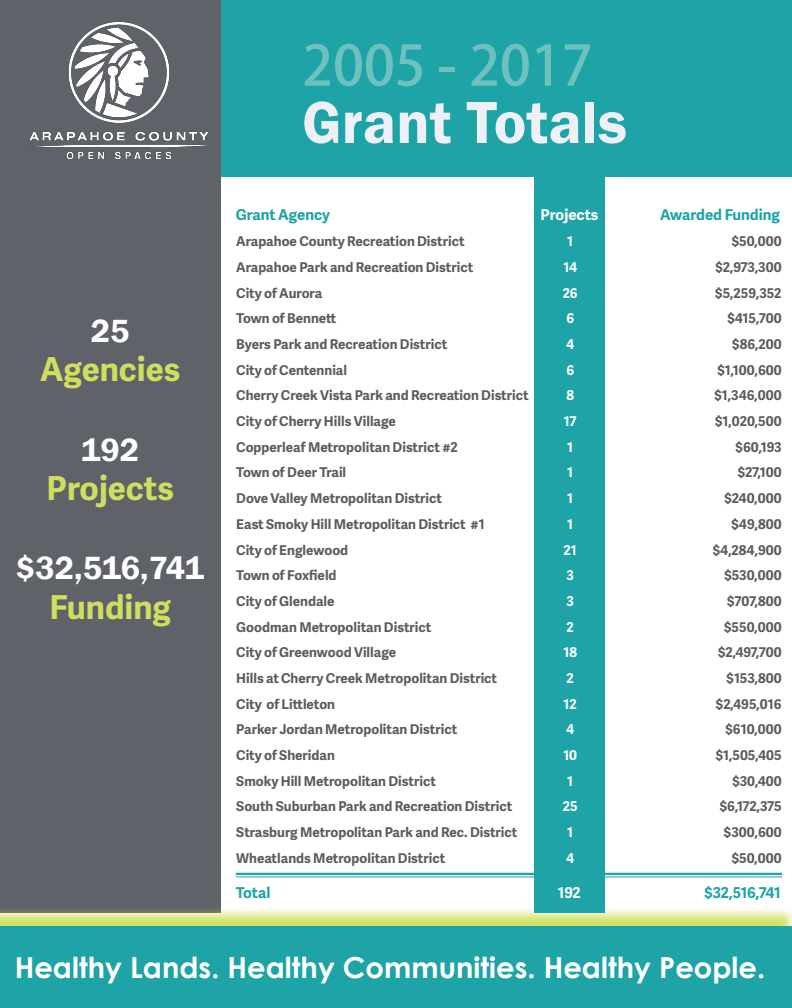
<style>
.page{position:relative;width:792px;height:1008px;background:#fff}
.page>*{position:absolute;margin:0;border:0;box-sizing:border-box;transform-origin:0 0}
.t1{font:600 61.4px "Franklin Gothic";color:#eef0f5}
.t2{font:700 54.9px "Adobe Fan Heiti Std";color:#6fc1bf}
.t3{font:700 33px "Adelle Sans";color:#d0de60}
.t4{font:600 33px "Franklin Gothic";letter-spacing:-.005em;color:#fff}
.t5{font:700 29px "Century Gothic";color:#fff}
.t6{font:700 15px "Adelle Sans";color:#1ea4a6}
.t7{font:700 15px "Adelle Sans";color:#fff}
.t8{font:700 13.5px "Adelle Sans";color:#5c5c5f}
.t9{font:700 13.5px "Adelle Sans";color:#fff}
</style>
<div class="page">
<div style="left:0;top:0;width:792px;height:176px;background:#1ea4a6"></div>
<div style="left:0;top:0;width:220px;height:912px;background:#5f6369"></div>
<div style="left:0;top:906px;width:792px;height:99px;background:#c5d933;opacity:.75"></div>
<div style="left:0;top:927px;width:792px;height:81px;background:#1ea4a6"></div>
<img style="left:29px;top:22px;width:180px;height:137px">
<div style="left:534px;top:167px;width:70px;height:745px;background:#1ea4a6"></div>
<hr style="left:236px;top:873px;width:546px;height:2px;background:#1ea4a6">
<hr style="left:236px;top:877px;width:546px;height:1px;background:#1ea4a6">
<h2 class="t2" style="left:302px;top:33px;width:292px">2005 - 2017</h2>
<h1 class="t1" style="left:302px;top:85px;width:326px">Grant Totals</h1>
<p class="t4" style="left:91px;top:310px;width:40px">25</p>
<p class="t3" style="left:40px;top:345px;width:141px">Agencies</p>
<p class="t4" style="left:81px;top:429px;width:60px">192</p>
<p class="t3" style="left:47px;top:464px;width:129px">Projects</p>
<p class="t4" style="left:16px;top:548px;width:189px">$32,516,741</p>
<p class="t3" style="left:49px;top:583px;width:123px">Funding</p>
<p class="t6" style="left:236px;top:204px;width:96px">Grant Agency</p>
<p class="t7" style="left:541px;top:204px;width:59px">Projects</p>
<p class="t6" style="left:660px;top:204px;width:121px">Awarded Funding</p>
<p class="t8" style="left:236px;top:232px;width:230px">Arapahoe County Recreation District</p>
<p class="t9" style="left:567px;top:232px;width:7px">1</p>
<p class="t8" style="left:732px;top:232px;width:51px">$50,000</p>
<p class="t8" style="left:236px;top:257px;width:238px">Arapahoe Park and Recreation District</p>
<p class="t9" style="left:563px;top:257px;width:15px">14</p>
<p class="t8" style="left:715px;top:257px;width:68px">$2,973,300</p>
<p class="t8" style="left:236px;top:283px;width:87px">City of Aurora</p>
<p class="t9" style="left:563px;top:283px;width:16px">26</p>
<p class="t8" style="left:715px;top:283px;width:68px">$5,259,352</p>
<p class="t8" style="left:236px;top:309px;width:102px">Town of Bennett</p>
<p class="t9" style="left:566px;top:309px;width:9px">6</p>
<p class="t8" style="left:728px;top:309px;width:56px">$415,700</p>
<p class="t8" style="left:236px;top:334px;width:213px">Byers Park and Recreation District</p>
<p class="t9" style="left:566px;top:334px;width:10px">4</p>
<p class="t8" style="left:732px;top:334px;width:51px">$86,200</p>
<p class="t8" style="left:236px;top:360px;width:112px">City of Centennial</p>
<p class="t9" style="left:566px;top:360px;width:9px">6</p>
<p class="t8" style="left:718px;top:360px;width:66px">$1,100,600</p>
<p class="t8" style="left:236px;top:386px;width:294px">Cherry Creek Vista Park and Recreation District</p>
<p class="t9" style="left:566px;top:386px;width:9px">8</p>
<p class="t8" style="left:715px;top:386px;width:69px">$1,346,000</p>
<p class="t8" style="left:236px;top:411px;width:161px">City of Cherry Hills Village</p>
<p class="t9" style="left:564px;top:411px;width:14px">17</p>
<p class="t8" style="left:715px;top:411px;width:68px">$1,020,500</p>
<p class="t8" style="left:236px;top:437px;width:223px">Copperleaf Metropolitan District #2</p>
<p class="t9" style="left:567px;top:437px;width:7px">1</p>
<p class="t8" style="left:736px;top:437px;width:47px">$60,193</p>
<p class="t8" style="left:236px;top:463px;width:111px">Town of Deer Trail</p>
<p class="t9" style="left:567px;top:463px;width:7px">1</p>
<p class="t8" style="left:738px;top:463px;width:45px">$27,100</p>
<p class="t8" style="left:236px;top:488px;width:207px">Dove Valley Metropolitan District</p>
<p class="t9" style="left:567px;top:488px;width:7px">1</p>
<p class="t8" style="left:724px;top:488px;width:59px">$240,000</p>
<p class="t8" style="left:236px;top:514px;width:250px">East Smoky Hill Metropolitan District #1</p>
<p class="t9" style="left:567px;top:514px;width:7px">1</p>
<p class="t8" style="left:732px;top:514px;width:52px">$49,800</p>
<p class="t8" style="left:236px;top:540px;width:113px">City of Englewood</p>
<p class="t9" style="left:564px;top:540px;width:15px">21</p>
<p class="t8" style="left:713px;top:540px;width:70px">$4,284,900</p>
<p class="t8" style="left:236px;top:566px;width:102px">Town of Foxfield</p>
<p class="t9" style="left:567px;top:566px;width:9px">3</p>
<p class="t8" style="left:724px;top:566px;width:59px">$530,000</p>
<p class="t8" style="left:236px;top:591px;width:100px">City of Glendale</p>
<p class="t9" style="left:567px;top:591px;width:9px">3</p>
<p class="t8" style="left:727px;top:591px;width:56px">$707,800</p>
<p class="t8" style="left:236px;top:617px;width:197px">Goodman Metropolitan District</p>
<p class="t9" style="left:567px;top:617px;width:9px">2</p>
<p class="t8" style="left:724px;top:617px;width:59px">$550,000</p>
<p class="t8" style="left:236px;top:643px;width:161px">City of Greenwood Village</p>
<p class="t9" style="left:563px;top:643px;width:15px">18</p>
<p class="t8" style="left:718px;top:643px;width:65px">$2,497,700</p>
<p class="t8" style="left:236px;top:668px;width:262px">Hills at Cherry Creek Metropolitan District</p>
<p class="t9" style="left:567px;top:668px;width:9px">2</p>
<p class="t8" style="left:727px;top:668px;width:57px">$153,800</p>
<p class="t8" style="left:236px;top:694px;width:100px">City of Littleton</p>
<p class="t9" style="left:564px;top:694px;width:15px">12</p>
<p class="t8" style="left:716px;top:694px;width:67px">$2,495,016</p>
<p class="t8" style="left:236px;top:720px;width:222px">Parker Jordan Metropolitan District</p>
<p class="t9" style="left:566px;top:720px;width:10px">4</p>
<p class="t8" style="left:726px;top:720px;width:58px">$610,000</p>
<p class="t8" style="left:236px;top:745px;width:100px">City of Sheridan</p>
<p class="t9" style="left:563px;top:745px;width:15px">10</p>
<p class="t8" style="left:716px;top:745px;width:67px">$1,505,405</p>
<p class="t8" style="left:236px;top:771px;width:201px">Smoky Hill Metropolitan District</p>
<p class="t9" style="left:567px;top:771px;width:7px">1</p>
<p class="t8" style="left:732px;top:771px;width:51px">$30,400</p>
<p class="t8" style="left:236px;top:797px;width:277px">South Suburban Park and Recreation District</p>
<p class="t9" style="left:563px;top:797px;width:16px">25</p>
<p class="t8" style="left:720px;top:797px;width:63px">$6,172,375</p>
<p class="t8" style="left:236px;top:822px;width:283px">Strasburg Metropolitan Park and Rec. District</p>
<p class="t9" style="left:567px;top:822px;width:7px">1</p>
<p class="t8" style="left:724px;top:822px;width:59px">$300,600</p>
<p class="t8" style="left:236px;top:848px;width:211px">Wheatlands Metropolitan District</p>
<p class="t9" style="left:566px;top:848px;width:10px">4</p>
<p class="t8" style="left:732px;top:848px;width:51px">$50,000</p>
<p class="t6" style="left:236px;top:881px;width:36px">Total</p>
<p class="t7" style="left:558px;top:881px;width:24px">192</p>
<p class="t6" style="left:705px;top:881px;width:78px">$32,516,741</p>
<h3 class="t5" style="left:15px;top:945px;width:752px">Healthy Lands. Healthy Communities. Healthy People.</h3>
</div>
